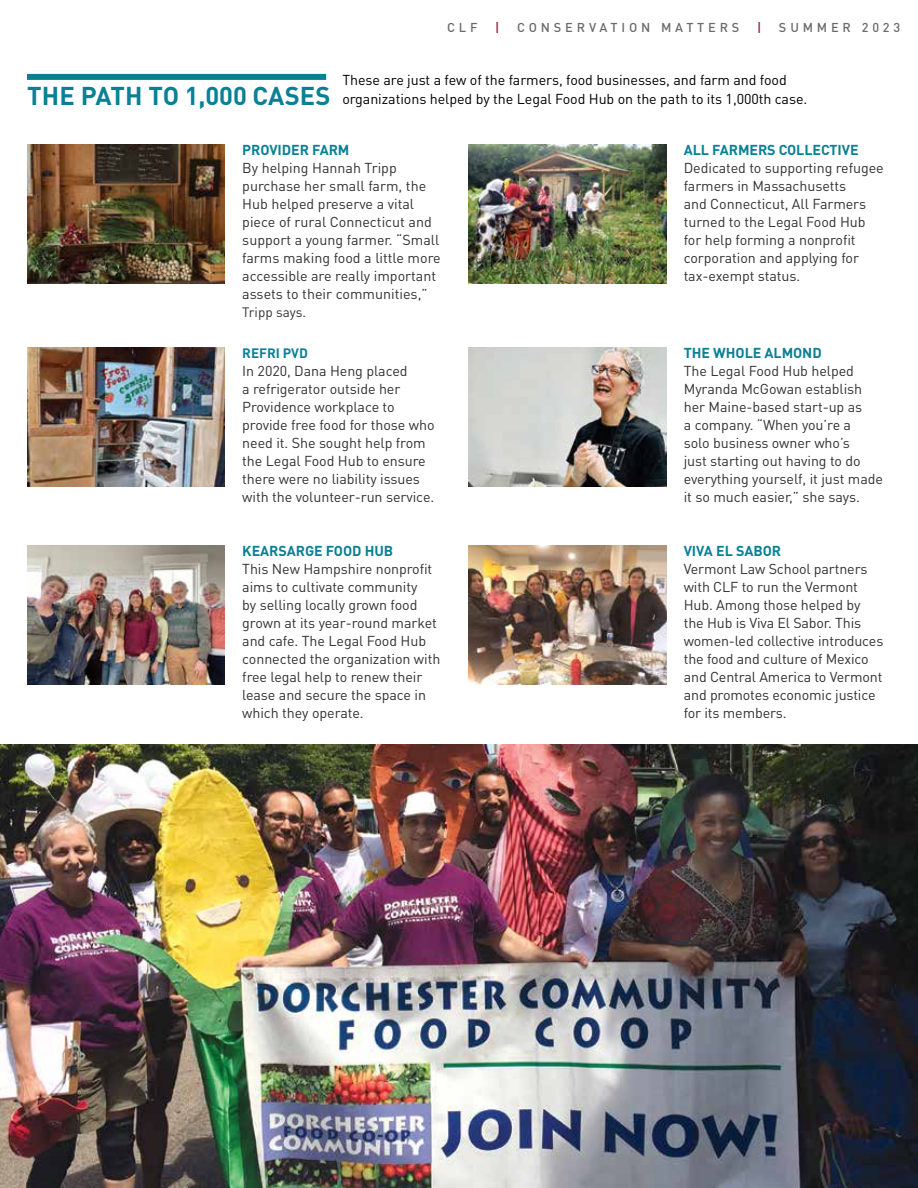
<style>
.page{position:relative;width:918px;height:1188px;background:#fff}
.page>*{position:absolute;margin:0;border:0;box-sizing:border-box;transform-origin:0 0}
.t1{font:700 25.5px "DIN Pro";color:#0a8095}
.t2{font:14.25px/18px "DIN Pro";letter-spacing:-.005em;color:#333132}
.t3{font:14.25px/19.5px "DIN Pro";letter-spacing:-.005em;color:#000}
.t4{font:700 14.25px "DIN Pro";letter-spacing:-.005em;color:#0a8095}
.t5{font:13.5px "DIN Pro";color:#333132}
.t6{font:700 13.5px "DIN Pro";letter-spacing:-.005em;color:#0a8095}
.t7{font:500 12.75px "DIN Pro";letter-spacing:.3em;color:#696a6c}
.t8{font:500 12.75px "DIN Pro";color:#961a35}
</style>
<div class="page">
<img style="left:0;top:744px;width:918px;height:444px">
<img style="left:27px;top:144px;width:198px;height:139px">
<img style="left:469px;top:144px;width:198px;height:139px">
<img style="left:27px;top:545px;width:198px;height:139px">
<img style="left:469px;top:545px;width:198px;height:139px">
<img style="left:27px;top:347px;width:198px;height:139px">
<img style="left:468px;top:347px;width:198px;height:139px">
<div style="left:27px;top:74px;width:299px;height:6px;background:#0a8095"></div>
<p class="t7" style="left:447px;top:19px;width:32px">CLF</p>
<p class="t8" style="left:495px;top:19px;width:6px">|</p>
<p class="t7" style="left:517px;top:19px;width:224px">CONSERVATION MATTERS</p>
<p class="t8" style="left:757px;top:19px;width:6px">|</p>
<p class="t7" style="left:779px;top:19px;width:123px">SUMMER 2023</p>
<h1 class="t1" style="left:27px;top:78px;width:305px">THE PATH TO 1,000 CASES</h1>
<p class="t3" style="left:342px;top:69px;width:467px">These are just a few of the farmers, food businesses, and farm and food organizations helped by the Legal Food Hub on the path to its 1,000th case.</p>
<p class="t4" style="left:242px;top:140px;width:109px">PROVIDER FARM</p>
<p class="t2" style="left:242px;top:158px;width:200px">By helping Hannah Tripp purchase her small farm, the<br>Hub helped preserve a vital piece of rural Connecticut and support a young farmer. “Small farms making food a little more accessible are really important assets to their communities,”</p>
<p class="t5" style="left:242px;top:303px;width:66px">Tripp says.</p>
<p class="t6" style="left:242px;top:344px;width:67px">REFRI PVD</p>
<p class="t2" style="left:242px;top:361px;width:194px">In 2020, Dana Heng placed<br>a refrigerator outside her<br>Providence workplace to provide free food for those who need it. She sought help from the Legal Food Hub to ensure there were no liability issues with the volunteer-run service.</p>
<p class="t4" style="left:242px;top:541px;width:152px">KEARSARGE FOOD HUB</p>
<p class="t2" style="left:242px;top:559px;width:200px">This New Hampshire nonprofit aims to cultivate community<br>by selling locally grown food grown at its year-round market and cafe. The Legal Food Hub connected the organization with free legal help to renew their lease and secure the space in which they operate.</p>
<p class="t4" style="left:684px;top:140px;width:176px">ALL FARMERS COLLECTIVE</p>
<p class="t2" style="left:684px;top:158px;width:202px">Dedicated to supporting refugee farmers in Massachusetts<br>and Connecticut, All Farmers turned to the Legal Food Hub for help forming a nonprofit corporation and applying for tax-exempt status.</p>
<p class="t4" style="left:684px;top:343px;width:139px">THE WHOLE ALMOND</p>
<p class="t2" style="left:684px;top:362px;width:201px">The Legal Food Hub helped<br>Myranda McGowan establish her Maine-based start-up as<br>a company. “When you’re a<br>solo business owner who’s<br>just starting out having to do everything yourself, it just made it so much easier,” she says.</p>
<p class="t4" style="left:684px;top:541px;width:99px">VIVA EL SABOR</p>
<p class="t2" style="left:684px;top:559px;width:201px">Vermont Law School partners with CLF to run the Vermont<br>Hub. Among those helped by the Hub is Viva El Sabor. This women-led collective introduces the food and culture of Mexico and Central America to Vermont and promotes economic justice for its members.</p>
</div>
